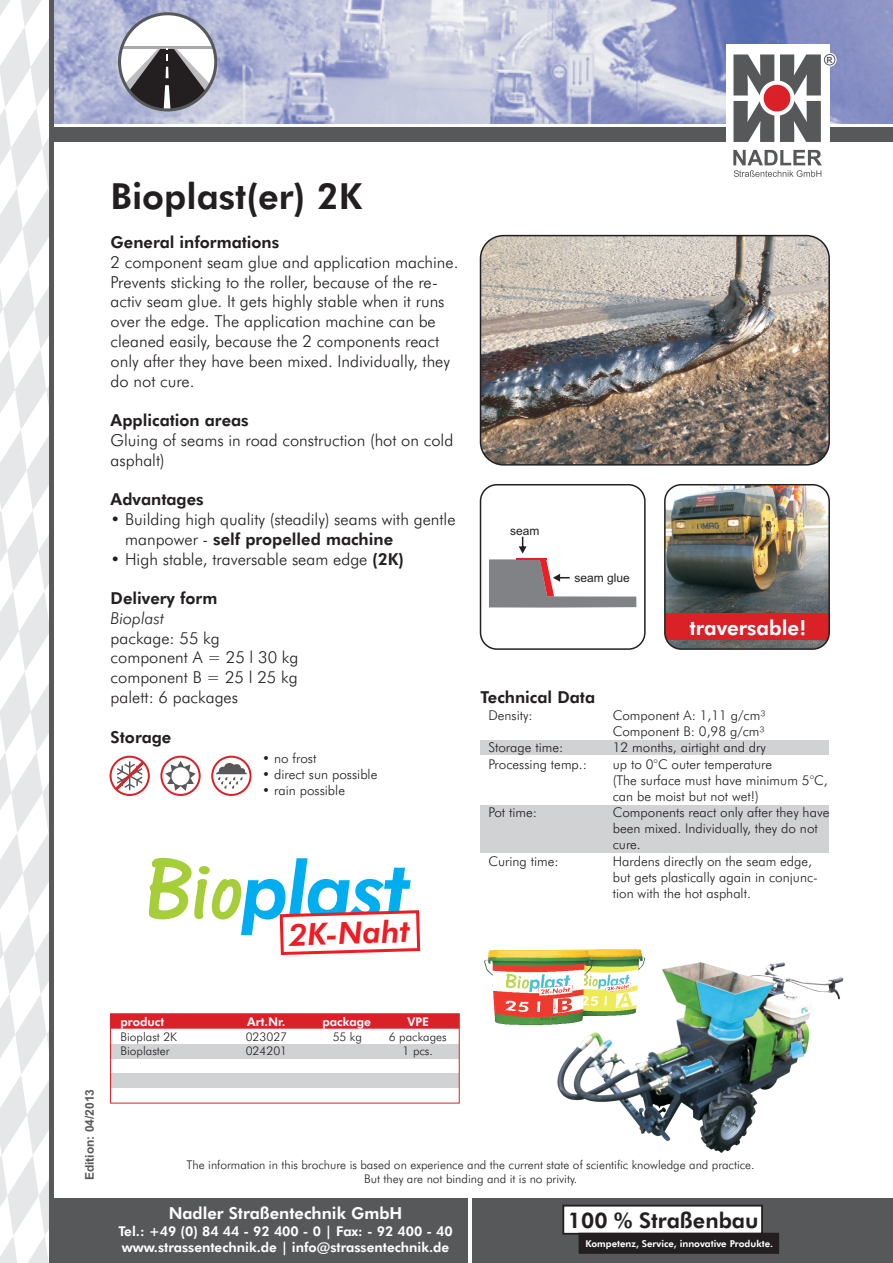
<style>
.page{position:relative;width:893px;height:1263px;background:#fff}
.page>*{position:absolute;margin:0;border:0;box-sizing:border-box;transform-origin:0 0}
.t1{font:italic 800 78.75px "Futura BT";letter-spacing:-.03em;color:#00aeef}
.t2{font:800 36px "Futura BT";color:#231f20}
.t3{font:italic 800 30.45px "Futura BT";color:#ee1d23}
.t4{font:800 21.6px "Futura BT";color:#231f20}
.t5{font:800 20.4px "Futura BT";color:#fff}
.t6{font:300 16.5px/19.8px "Futura BT";color:#231f20}
.t7{font:800 16.5px "Futura BT";color:#231f20}
.t8{font:800 16.5px "Futura BT";color:#fff}
.t9{font:italic 300 16.5px "Futura BT";color:#231f20}
.t10{font:300 13.5px/16.2px "Futura BT";color:#231f20}
.t11{font:800 13.5px/16.2px "Futura BT";color:#fff}
.t12{font:300 12px/14.4px "Futura BT";color:#231f20}
.t13{font:800 12px "Futura BT";color:#fff}
.t14{font:700 12px "Arial";color:#57585a}
.t15{font:12px "Arial";color:#231f20}
.t16{font:800 9.45px "Futura BT";color:#fff}
.t17{font:700 8.55px "Arial";color:#57585a}
.s1{font-weight:300}
.s2{font-weight:800}
.s3{font-family:"One Stroke Script Let Plain";font-weight:400;font-style:normal;font-size:94.35px;color:#a6ce39}
.s4{font-family:"One Stroke Script Let Plain";font-weight:400;font-style:normal;font-size:84px;color:#a6ce39}
</style>
<div class="page">
<img style="left:53px;top:0;width:840px;height:124px">
<div style="left:120px;top:14px;width:96px;height:96px;background:#fff;border-radius:50%"></div>
<hr style="left:122px;top:46px;width:91px;height:3px;background:#a8a9ad">
<svg style="left:118px;top:47px;width:99px;height:63px"></svg>
<div style="left:118px;top:12px;width:99px;height:99px;border:3px solid #57585a;border-radius:50%"></div>
<div style="left:0;top:1198px;width:893px;height:65px;background:#57585a"></div>
<div style="left:0;top:126px;width:893px;height:16px;background:#57585a"></div>
<div style="left:726px;top:44px;width:103px;height:139px;background:#fff"></div>
<div style="left:764px;top:85px;width:26px;height:26px;background:#da2128;border-radius:50%"></div>
<svg style="left:733px;top:54px;width:41px;height:88px"></svg>
<svg style="left:780px;top:54px;width:41px;height:88px"></svg>
<svg style="left:733px;top:150px;width:89px;height:27px"></svg>
<svg style="left:0;top:0;width:49px;height:1263px"></svg>
<hr style="left:49px;top:0;width:4px;height:1263px;background:#57585a">
<svg style="left:823px;top:53px;width:14px;height:14px"></svg>
<div style="left:824px;top:54px;width:11px;height:11px;border:1px solid #57585a;border-radius:50%"></div>
<hr style="left:468px;top:1191px;width:4px;height:72px;background:#fff">
<svg style="left:112px;top:1015px;width:346px;height:14px;background:#da252c"></svg>
<div style="left:111px;top:1073px;width:348px;height:15px;background:#d1d2d4"></div>
<div style="left:111px;top:1043px;width:348px;height:15px;background:#d1d2d4"></div>
<div style="left:110px;top:1013px;width:350px;height:90px;border:1px solid #da2128"></div>
<img style="left:480px;top:236px;width:349px;height:229px;border-radius:23px">
<div style="left:480px;top:235px;width:350px;height:231px;border:2px solid #231f20;border-radius:23px"></div>
<div style="left:480px;top:484px;width:166px;height:166px;border:2px solid #231f20;border-radius:16px"></div>
<img style="left:665px;top:485px;width:164px;height:164px;border-radius:16px">
<div style="left:665px;top:613px;width:164px;height:26px;background:#da2128"></div>
<div style="left:664px;top:484px;width:166px;height:166px;border:2px solid #231f20;border-radius:16px"></div>
<div style="left:480px;top:805px;width:349px;height:48px;background:#d1d2d4"></div>
<div style="left:480px;top:740px;width:349px;height:15px;background:#d1d2d4"></div>
<svg style="left:110px;top:756px;width:40px;height:40px"></svg>
<svg style="left:113px;top:759px;width:33px;height:34px"></svg>
<svg style="left:160px;top:756px;width:41px;height:40px"></svg>
<svg style="left:165px;top:761px;width:31px;height:30px"></svg>
<svg style="left:211px;top:756px;width:40px;height:40px"></svg>
<svg style="left:216px;top:763px;width:31px;height:26px"></svg>
<svg style="left:489px;top:537px;width:147px;height:71px"></svg>
<svg style="left:279px;top:910px;width:142px;height:45px"></svg>
<img style="left:557px;top:962px;width:287px;height:191px">
<img style="left:484px;top:949px;width:171px;height:82px">
<hr style="left:516px;top:558px;width:30px;height:1px;background:#ee1d23">
<svg style="left:562px;top:1204px;width:217px;height:50px;background:#8f8e8e"></svg>
<p class="t17" style="left:827px;top:57px;width:8px">R</p>
<h2 class="t2" style="left:111px;top:182px;width:253px">Bioplast(er) 2K</h2>
<p class="t7" style="left:111px;top:236px;width:170px">General informations</p>
<p class="t6" style="left:111px;top:254px;width:349px">2 component seam glue and application machine.<br>Prevents sticking to the roller, because of the re&shy;activ seam glue. It gets highly stable when it runs over the edge. The application machine can be cleaned easily, because the 2 components react</p>
<p class="t6" style="left:111px;top:353px;width:341px">only after they have been mixed. Individually, they do not cure.</p>
<p class="t7" style="left:111px;top:414px;width:140px">Application areas</p>
<p class="t6" style="left:111px;top:432px;width:344px">Gluing of seams in road construction (hot on cold asphalt)</p>
<p class="t7" style="left:111px;top:493px;width:95px">Advantages</p>
<p class="t6" style="left:111px;top:511px;width:346px">• Building high quality (steadily) seams with gentle</p>
<p class="t7" style="left:125px;top:532px;width:270px"><span class="s1">manpower -</span> self propelled machine</p>
<p class="t6" style="left:111px;top:550px;width:295px">• High stable, traversable seam edge <span class="s2">(2K)</span></p>
<p class="t7" style="left:111px;top:592px;width:108px">Delivery form</p>
<p class="t9" style="left:111px;top:611px;width:55px">Bioplast</p>
<p class="t6" style="left:111px;top:629px;width:189px">package: 55 kg component A = 25 l 30 kg component B = 25 l 25 kg palett: 6 packages</p>
<p class="t7" style="left:111px;top:730px;width:62px">Storage</p>
<p class="t10" style="left:262px;top:751px;width:56px">• no frost</p>
<p class="t10" style="left:262px;top:767px;width:117px">• direct sun possible</p>
<p class="t10" style="left:262px;top:784px;width:84px">• rain possible</p>
<h1 class="t1" style="left:144px;top:858px;width:268px"><span class="s3">B</span><span class="s4">io</span>plast</h1>
<h3 class="t3" style="left:289px;top:923px;width:122px;rotate:-2deg">2K-Naht</h3>
<p class="t15" style="left:510px;top:526px;width:31px">seam</p>
<p class="t15" style="left:574px;top:573px;width:57px">seam glue</p>
<p class="t5" style="left:690px;top:620px;width:118px">traversable!</p>
<p class="t7" style="left:481px;top:690px;width:116px">Technical Data</p>
<p class="t10" style="left:488px;top:708px;width:46px">Density:</p>
<p class="t10" style="left:488px;top:741px;width:100px">Storage time:<br>Processing temp.:</p>
<p class="t10" style="left:488px;top:805px;width:50px">Pot time:</p>
<p class="t10" style="left:488px;top:854px;width:72px">Curing time:</p>
<p class="t10" style="left:613px;top:708px;width:218px">Component A: 1,11 g/cm³<br>Component B: 0,98 g/cm³<br>12 months, airtight and dry<br>up to 0°C outer temperature<br>(The surface must have minimum 5°C, can be moist but not wet!)<br>Components react only after they have been mixed. Individually, they do not cure.<br>Hardens directly on the seam edge, but gets plastically again in conjunc&shy;tion with the hot asphalt.</p>
<p class="t14" style="left:85px;top:1180px;width:93px;rotate:-90deg">Edition: 04/2013</p>
<p class="t13" style="left:121px;top:1016px;width:45px">product</p>
<p class="t12" style="left:121px;top:1030px;width:58px">Bioplast 2K<br>Bioplaster</p>
<p class="t13" style="left:247px;top:1016px;width:40px">Art.Nr.</p>
<p class="t12" style="left:246px;top:1030px;width:43px">023027<br>024201</p>
<p class="t13" style="left:323px;top:1016px;width:50px">package</p>
<p class="t12" style="left:333px;top:1030px;width:31px">55 kg</p>
<p class="t13" style="left:408px;top:1016px;width:23px">VPE</p>
<p class="t12" style="left:389px;top:1030px;width:59px;text-align:center">6 packages<br>1 pcs.</p>
<p class="t12" style="left:187px;top:1158px;width:570px;text-align:center">The information in this brochure is based on experience and the current state of scientific knowledge and practice.<br>But they are not binding and it is no privity.</p>
<p class="t8" style="left:169px;top:1206px;width:235px">Nadler Straßentechnik GmbH</p>
<p class="t11" style="left:118px;top:1224px;width:336px">Tel.: +49 (0) 84 44 - 92 400 - 0 | Fax: - 92 400 - 40 www.strassentechnik.de | info@strassentechnik.de</p>
<h3 class="t4" style="left:568px;top:1211px;width:192px">100 % Straßenbau</h3>
<p class="t16" style="left:585px;top:1240px;width:189px">Kompetenz, Service, innovative Produkte.</p>
</div>
